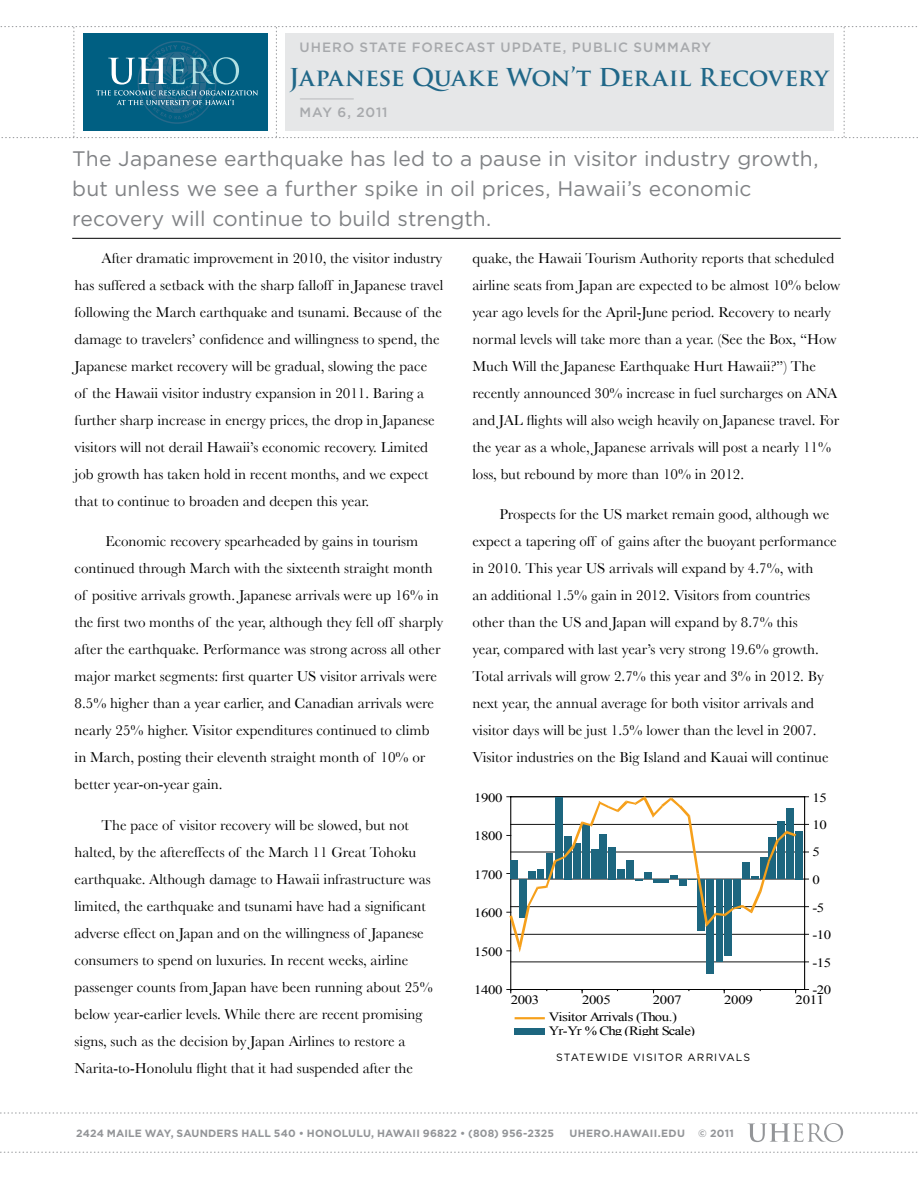
<style>
.page{position:relative;width:918px;height:1188px;background:#fff}
.page>*{position:absolute;margin:0;border:0;box-sizing:border-box;transform-origin:0 0}
.t1{font:700 24px "Trajan Pro";letter-spacing:-.005em;color:#206788}
.t2{font:21px/30px "Gotham";letter-spacing:.005em;color:#808285}
.t3{font:15px/27px "Baskerville";color:#000}
.t4{font:500 13.5px "Gotham";letter-spacing:.065em;color:#a7a9ac}
.t5{font:12.75px/27.6px "Times New Roman";letter-spacing:-.02em;color:#000;scale:1.16 1}
.t6{font:12.75px/13.8px "Times New Roman";letter-spacing:-.055em;color:#000;scale:1.16 1}
.t7{font:700 10.5px "Gotham";letter-spacing:.015em;color:#939598}
.t8{font:10.5px "Gotham";letter-spacing:.255em;color:#000}
</style>
<div class="page">
<svg style="left:747px;top:1123px;width:96px;height:19px"></svg>
<svg style="left:0;top:1113px;width:918px;height:1px"></svg>
<svg style="left:0;top:1152px;width:918px;height:1px"></svg>
<svg style="left:0;top:26px;width:918px;height:112px"></svg>
<hr style="left:72px;top:238px;width:769px;height:1px;background:#000">
<hr style="left:511px;top:824px;width:294px;height:1px;background:#000">
<hr style="left:511px;top:852px;width:294px;height:1px;background:#000">
<hr style="left:511px;top:879px;width:294px;height:1px;background:#000">
<hr style="left:511px;top:906px;width:294px;height:1px;background:#000">
<hr style="left:511px;top:934px;width:294px;height:1px;background:#000">
<hr style="left:511px;top:962px;width:294px;height:1px;background:#000">
<hr style="left:511px;top:989px;width:294px;height:1px;background:#000">
<hr style="left:511px;top:796px;width:294px;height:1px;background:#000">
<hr style="left:510px;top:797px;width:1px;height:193px;background:#000">
<hr style="left:804px;top:797px;width:1px;height:193px;background:#000">
<div style="left:796px;top:831px;width:7px;height:48px;background:#1d667f"></div>
<div style="left:724px;top:879px;width:7px;height:77px;background:#1d667f"></div>
<div style="left:716px;top:879px;width:6px;height:82px;background:#1d667f"></div>
<div style="left:707px;top:879px;width:7px;height:95px;background:#1d667f"></div>
<svg style="left:507px;top:796px;width:289px;height:157px"></svg>
<div style="left:515px;top:1028px;width:30px;height:7px;background:#1d667f"></div>
<hr style="left:515px;top:1017px;width:30px;height:2px;background:#f6a01b">
<p class="t4" style="left:300px;top:40px;width:413px">UHERO STATE FORECAST U PDATE, PUBLIC SUMMARY</p>
<h1 class="t1" style="left:289px;top:63px;width:541px">Japanese Quake Won’t Derail Recovery</h1>
<p class="t4" style="left:300px;top:105px;width:89px">MAY 6, 2011</p>
<h2 class="t2" style="left:72px;top:144px;width:748px">The Japanese earthquake has led to a pause in visitor industry growth, but unless we see a further spike in oil prices, Hawaii’s economic recovery will continue to build strength.</h2>
<p class="t3" style="left:75px;top:244px;width:370px;text-indent:27px">After dramatic improvement in 2010, the visitor industry has suffered a setback with the sharp falloff in Japanese travel following the March earthquake and tsunami. Because of the damage to travelers’ confidence and willingness to spend, the Japanese market recovery will be gradual, slowing the pace<br>of the Hawaii visitor industry expansion in 2011. Baring a further sharp increase in energy prices, the drop in Japanese visitors will not derail Hawaii’s economic recovery. Limited job growth has taken hold in recent months, and we expect that to continue to broaden and deepen this year.</p>
<p class="t3" style="left:75px;top:528px;width:370px;text-indent:31px">Economic recovery spearheaded by gains in tourism continued through March with the sixteenth straight month of positive arrivals growth. Japanese arrivals were up 16% in the first two months of the year, although they fell off sharply after the earthquake. Performance was strong across all other major market segments: first quarter US visitor arrivals were 8.5% higher than a year earlier, and Canadian arrivals were nearly 25% higher. Visitor expenditures continued to climb in March, posting their eleventh straight month of 10% or better year-on-year gain.</p>
<p class="t3" style="left:75px;top:811px;width:360px;text-indent:27px">The pace of visitor recovery will be slowed, but not halted, by the aftereffects of the March 11 Great Tohoku earthquake. Although damage to Hawaii infrastructure was limited, the earthquake and tsunami have had a significant adverse effect on Japan and on the willingness of Japanese consumers to spend on luxuries. In recent weeks, airline passenger counts from Japan have been running about 25% below year-earlier levels. While there are recent promising signs, such as the decision by Japan Airlines to restore a Narita-to-Honolulu flight that it had suspended after the</p>
<p class="t3" style="left:472px;top:244px;width:369px">quake, the Hawaii Tourism Authority reports that scheduled airline seats from Japan are expected to be almost 10% below year ago levels for the April-June period. Recovery to nearly normal levels will take more than a year. (See the Box, “How Much Will the Japanese Earthquake Hurt Hawaii?”) The recently announced 30% increase in fuel surcharges on ANA and JAL flights will also weigh heavily on Japanese travel. For the year as a whole, Japanese arrivals will post a nearly 11% loss, but rebound by more than 10% in 2012.</p>
<p class="t3" style="left:472px;top:501px;width:366px;text-indent:27px">Prospects for the US market remain good, although we expect a tapering off of gains after the buoyant performance in 2010. This year US arrivals will expand by 4.7%, with<br>an additional 1.5% gain in 2012. Visitors from countries other than the US and Japan will expand by 8.7% this<br>year, compared with last year’s very strong 19.6% growth.<br>Total arrivals will grow 2.7% this year and 3% in 2012. By next year, the annual average for both visitor arrivals and visitor days will be just 1.5% lower than the level in 2007.<br>Visitor industries on the Big Island and Kauai will continue</p>
<p class="t5" style="left:474px;top:783px;width:26px">1900</p>
<p class="t5" style="left:474px;top:822px;width:26px">1800</p>
<p class="t5" style="left:474px;top:860px;width:26px">1700</p>
<p class="t5" style="left:474px;top:899px;width:26px">1600</p>
<p class="t5" style="left:474px;top:938px;width:26px">1500</p>
<p class="t5" style="left:474px;top:976px;width:26px">1400</p>
<p class="t5" style="left:812px;top:783px;width:18px">15<br>10<br>5<br>0 -5 -10 -15 -20</p>
<p class="t5" style="left:511px;top:986px;width:26px">2003</p>
<p class="t5" style="left:582px;top:986px;width:26px">2005</p>
<p class="t5" style="left:653px;top:986px;width:26px">2007</p>
<p class="t5" style="left:724px;top:986px;width:26px">2009</p>
<p class="t5" style="left:796px;top:986px;width:26px">2011</p>
<p class="t6" style="left:549px;top:1010px;width:128px">Visitor Arrivals (Thou.)<br>Yr-Yr % Chg (Right Scale)</p>
<p class="t8" style="left:556px;top:1051px;width:194px">Statewide visitor Arrivals</p>
<p class="t7" style="left:76px;top:1127px;width:479px">2424 MAILE WAY, SAUNDERS HALL 540 • HONOLULU, HAWAII 96822 • (808) 956-2325</p>
<p class="t7" style="left:570px;top:1127px;width:117px">UHERO.HAWAII.EDU</p>
<p class="t7" style="left:698px;top:1127px;width:37px">© 2011</p>
</div>
